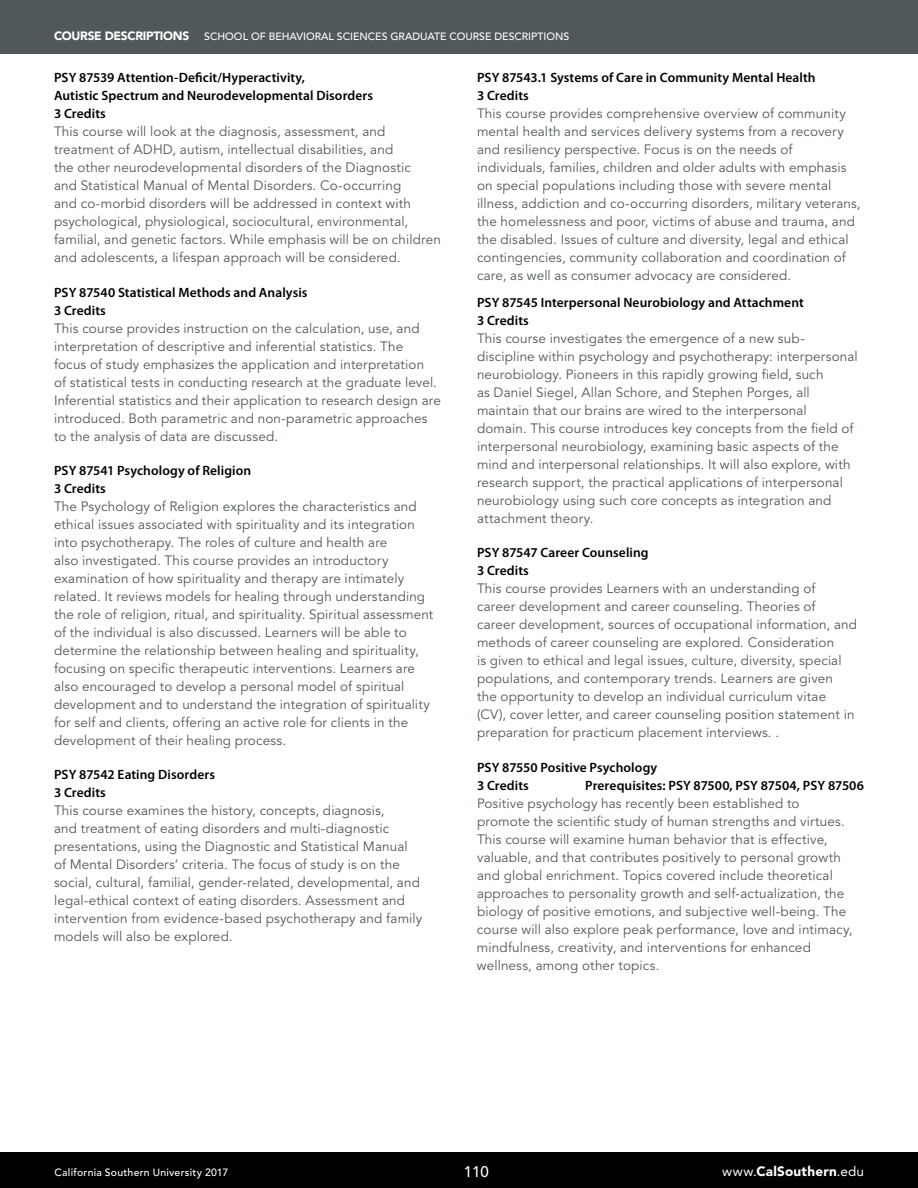
<style>
.page{position:relative;width:918px;height:1188px;background:#fff}
.page>*{position:absolute;margin:0;border:0;box-sizing:border-box;transform-origin:0 0}
.t1{font:500 15.3px "Avenir LT Std";color:#fff}
.t2{font:13.5px/18px "Avenir LT Std";letter-spacing:.01em;color:#50585c}
.t3{font:600 13.5px/18px "Myriad Pro";letter-spacing:.005em;color:#000}
.t4{font:900 13.5px "Avenir LT Std";letter-spacing:.015em;color:#fff}
.t5{font:900 12px "Avenir LT Std";letter-spacing:-.025em;color:#fff}
.t6{font:500 10.5px "Avenir LT Std";color:#fff}
.t7{font:500 10.5px "Avenir LT Std";letter-spacing:.025em;color:#fff}
.s1{font-weight:400}
</style>
<div class="page">
<div style="left:0;top:0;width:918px;height:54px;background:#50585c"></div>
<div style="left:0;top:1152px;width:918px;height:36px;background:#000"></div>
<p class="t5" style="left:54px;top:29px;width:137px">COURSE DESCRIPTIONS</p>
<p class="t6" style="left:204px;top:31px;width:367px">SCHOOL OF BEHAVIORAL SCIENCES GRADUATE COURSE DESCRIPTIONS</p>
<p class="t3" style="left:54px;top:68px;width:321px">PSY 87539 Attention-Deficit/Hyperactivity,<br>Autistic Spectrum and Neurodevelopmental Disorders<br>3 Credits</p>
<p class="t2" style="left:54px;top:123px;width:389px">This course will look at the diagnosis, assessment, and treatment of ADHD, autism, intellectual disabilities, and<br>the other neurodevelopmental disorders of the Diagnostic<br>and Statistical Manual of Mental Disorders. Co-occurring<br>and co-morbid disorders will be addressed in context with psychological, physiological, sociocultural, environmental, familial, and genetic factors. While emphasis will be on children and adolescents, a lifespan approach will be considered.</p>
<p class="t3" style="left:54px;top:283px;width:255px">PSY 87540 Statistical Methods and Analysis<br>3 Credits</p>
<p class="t2" style="left:54px;top:319px;width:389px">This course provides instruction on the calculation, use, and interpretation of descriptive and inferential statistics. The<br>focus of study emphasizes the application and interpretation<br>of statistical tests in conducting research at the graduate level.<br>Inferential statistics and their application to research design are introduced. Both parametric and non-parametric approaches to the analysis of data are discussed.</p>
<p class="t3" style="left:54px;top:461px;width:199px">PSY 87541 Psychology of Religion<br>3 Credits</p>
<p class="t2" style="left:54px;top:498px;width:381px">The Psychology of Religion explores the characteristics and ethical issues associated with spirituality and its integration into psychotherapy. The roles of culture and health are<br>also investigated. This course provides an introductory examination of how spirituality and therapy are intimately related. It reviews models for healing through understanding the role of religion, ritual, and spirituality. Spiritual assessment of the individual is also discussed. Learners will be able to determine the relationship between healing and spirituality, focusing on specific therapeutic interventions. Learners are also encouraged to develop a personal model of spiritual development and to understand the integration of spirituality for self and clients, offering an active role for clients in the development of their healing process.</p>
<p class="t3" style="left:54px;top:766px;width:163px">PSY 87542 Eating Disorders<br>3 Credits</p>
<p class="t2" style="left:54px;top:802px;width:370px">This course examines the history, concepts, diagnosis,<br>and treatment of eating disorders and multi-diagnostic presentations, using the Diagnostic and Statistical Manual of Mental Disorders’ criteria. The focus of study is on the social, cultural, familial, gender-related, developmental, and legal-ethical context of eating disorders. Assessment and intervention from evidence-based psychotherapy and family models will also be explored.</p>
<p class="t3" style="left:477px;top:68px;width:340px">PSY 87543.1 Systems of Care in Community Mental Health<br>3 Credits</p>
<p class="t2" style="left:477px;top:105px;width:385px">This course provides comprehensive overview of community mental health and services delivery systems from a recovery and resiliency perspective. Focus is on the needs of individuals, families, children and older adults with emphasis on special populations including those with severe mental illness, addiction and co-occurring disorders, military veterans, the homelessness and poor, victims of abuse and trauma, and the disabled. Issues of culture and diversity, legal and ethical contingencies, community collaboration and coordination of care, as well as consumer advocacy are considered.</p>
<p class="t3" style="left:477px;top:293px;width:328px">PSY 87545 Interpersonal Neurobiology and Attachment<br>3 Credits</p>
<p class="t2" style="left:477px;top:330px;width:382px">This course investigates the emergence of a new sub&shy;discipline within psychology and psychotherapy: interpersonal neurobiology. Pioneers in this rapidly growing field, such<br>as Daniel Siegel, Allan Schore, and Stephen Porges, all maintain that our brains are wired to the interpersonal domain. This course introduces key concepts from the field of interpersonal neurobiology, examining basic aspects of the mind and interpersonal relationships. It will also explore, with research support, the practical applications of interpersonal neurobiology using such core concepts as integration and attachment theory.</p>
<p class="t3" style="left:477px;top:543px;width:173px">PSY 87547 Career Counseling<br>3 Credits</p>
<p class="t2" style="left:477px;top:580px;width:382px">This course provides Learners with an understanding of career development and career counseling. Theories of career development, sources of occupational information, and methods of career counseling are explored. Consideration<br>is given to ethical and legal issues, culture, diversity, special populations, and contemporary trends. Learners are given<br>the opportunity to develop an individual curriculum vitae (CV), cover letter, and career counseling position statement in preparation for practicum placement interviews. .</p>
<p class="t3" style="left:477px;top:758px;width:182px">PSY 87550 Positive Psychology<br>3 Credits</p>
<p class="t3" style="left:585px;top:776px;width:280px">Prerequisites: PSY 87500, PSY 87504, PSY 87506</p>
<p class="t2" style="left:477px;top:795px;width:377px">Positive psychology has recently been established to promote the scientific study of human strengths and virtues.<br>This course will examine human behavior that is effective, valuable, and that contributes positively to personal growth and global enrichment. Topics covered include theoretical approaches to personality growth and self-actualization, the biology of positive emotions, and subjective well-being. The course will also explore peak performance, love and intimacy, mindfulness, creativity, and interventions for enhanced wellness, among other topics.</p>
<p class="t7" style="left:54px;top:1166px;width:175px">California Southern University 2017</p>
<p class="t1" style="left:464px;top:1163px;width:27px">110</p>
<p class="t4" style="left:722px;top:1163px;width:143px"><span class="s1">www.</span>CalSouthern<span class="s1">.edu</span></p>
</div>
